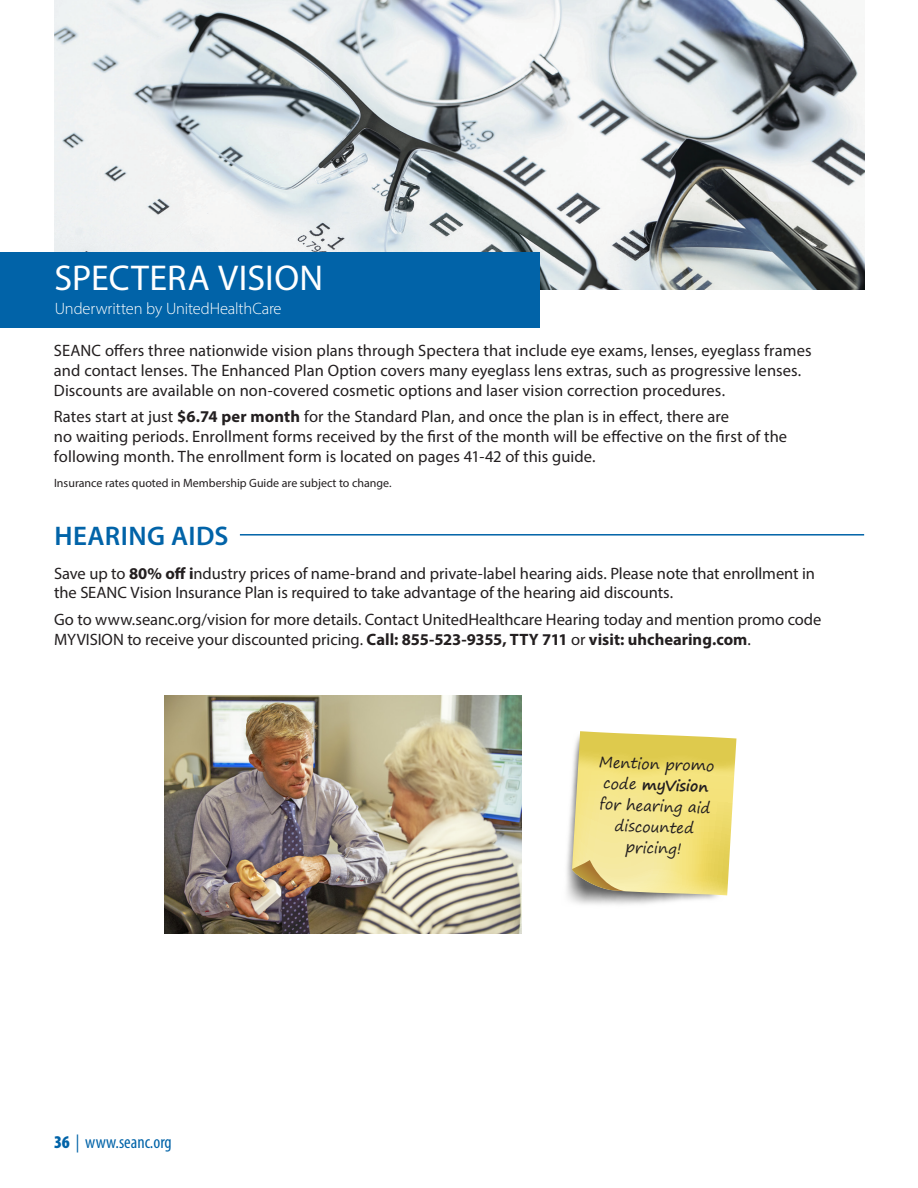
<style>
.page{position:relative;width:918px;height:1188px;background:#fff}
.page>*{position:absolute;margin:0;border:0;box-sizing:border-box;transform-origin:0 0}
.t1{font:36px "Myriad Pro";letter-spacing:.01em;color:#fff}
.t2{font:600 27px "Myriad Pro";letter-spacing:.015em;color:#0163a8}
.t3{font:condensed 18px "Myriad Pro";color:#0163a8}
.t4{font:16.5px/19.8px "Myriad Pro";color:#231f20}
.t5{font:300 16.5px "Myriad Pro";letter-spacing:-.01em;color:#fff}
.t6{font:15px/21px "Segoe Print";color:#231f20;text-align:center}
.t7{font:12px "Myriad Pro";color:#231f20}
.s1{font-weight:700}
.s2{font-weight:900}
</style>
<div class="page">
<img style="left:54px;top:0;width:810px;height:290px">
<div style="left:0;top:252px;width:540px;height:75px;background:#0163a8"></div>
<img style="left:165px;top:695px;width:356px;height:238px">
<img style="left:566px;top:738px;width:171px;height:167px">
<svg style="left:572px;top:731px;width:164px;height:164px"></svg>
<hr style="left:240px;top:534px;width:624px;height:2px;background:#0163a8">
<p class="t1" style="left:55px;top:256px;width:270px">SPECTERA VISION</p>
<p class="t5" style="left:55px;top:298px;width:228px">Underwritten by UnitedHealthCare</p>
<p class="t4" style="left:54px;top:340px;width:759px">SEANC offers three nationwide vision plans through Spectera that include eye exams, lenses, eyeglass frames and contact lenses. The Enhanced Plan Option covers many eyeglass lens extras, such as progressive lenses.<br>Discounts are available on non-covered cosmetic options and laser vision correction procedures.</p>
<p class="t4" style="left:54px;top:407px;width:735px">Rates start at just <span class="s1">$6.74 per month</span> for the Standard Plan, and once the plan is in effect, there are<br>no waiting periods. Enrollment forms received by the first of the month will be effective on the first of the following month. The enrollment form is located on pages 41-42 of this guide.</p>
<p class="t7" style="left:54px;top:476px;width:339px">Insurance rates quoted in Membership Guide are subject to change.</p>
<p class="t2" style="left:54px;top:519px;width:176px">HEARING AIDS</p>
<p class="t4" style="left:54px;top:563px;width:762px">Save up to <span class="s1">80% off i</span>ndustry prices of name-brand and private-label hearing aids. Please note that enrollment in the SEANC Vision Insurance Plan is required to take advantage of the hearing aid discounts.</p>
<p class="t4" style="left:54px;top:609px;width:769px">Go to www.seanc.org/vision for more details. Contact UnitedHealthcare Hearing today and mention promo code<br>MYVISION to receive your discounted pricing. <span class="s1">Call: 855-523-9355, TTY 711</span> or <span class="s1">visit: uhchearing.com</span>.</p>
<p class="t3" style="left:54px;top:1131px;width:119px"><span class="s2">36</span> | www.seanc.org</p>
<p class="t6" style="left:599px;top:751px;width:117px;rotate:2deg">Mention promo code <span class="s1">myVision </span>for hearing aid discounted pricing!</p>
</div>
